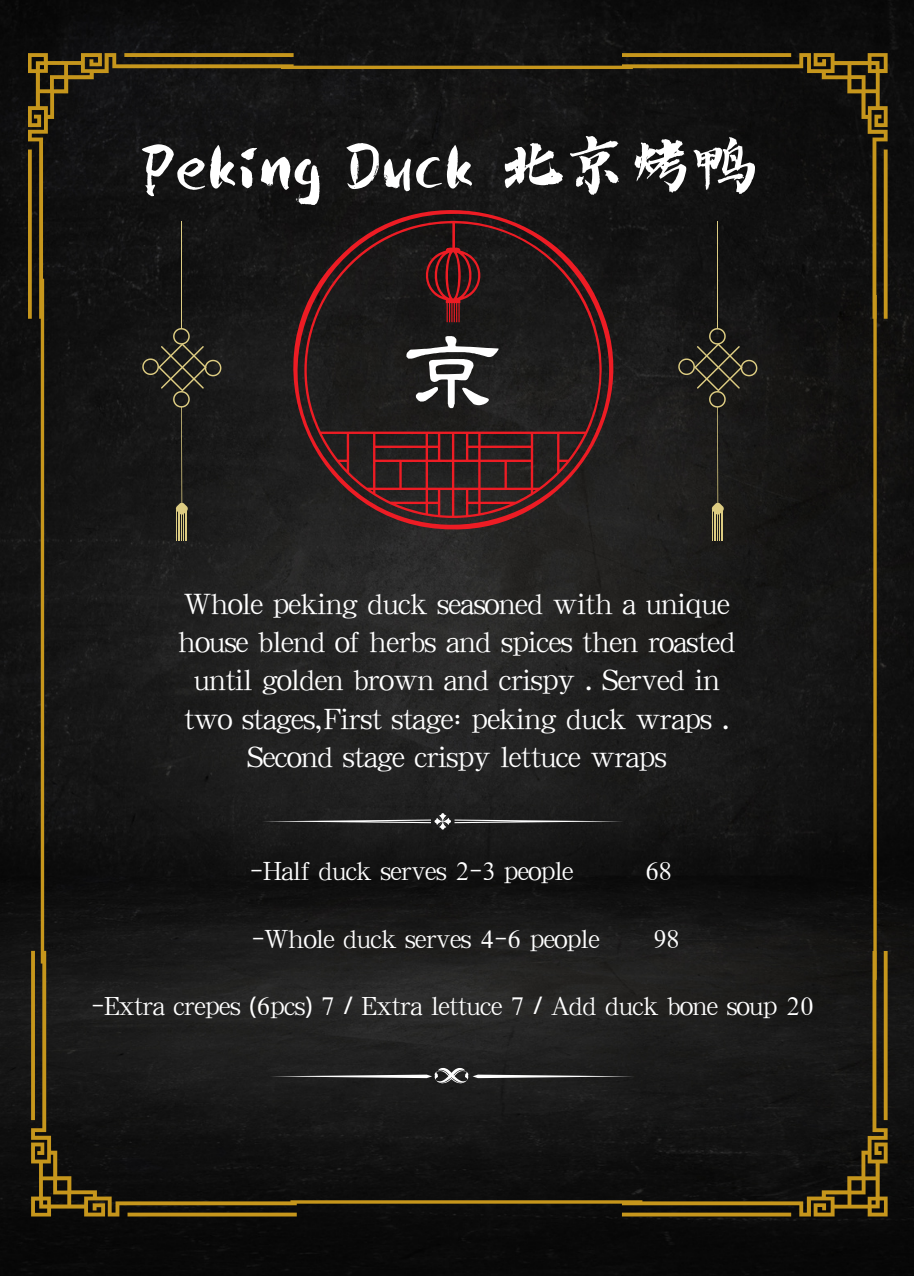
<style>
.page{position:relative;width:914px;height:1276px;background:#fff}
.page>*{position:absolute;margin:0;border:0;box-sizing:border-box;transform-origin:0 0}
.t1{font:104.7px "Hellofont ID Xiao Li Shu";color:#fff}
.t2{font:66.45px "Canva Oriental Brush";color:#fff}
.t3{font:27.45px/38.1px "Hellofont ID Ke Song";color:#fff;text-align:center}
.t4{font:24.3px "Hellofont ID Ke Song";color:#fff}
.s1{font-family:"Noto Sans"}
</style>
<div class="page">
<img style="left:0;top:0;width:913px;height:1275px">
<svg style="left:31px;top:951px;width:265px;height:265px;background:#221f17"></svg>
<svg style="left:28px;top:53px;width:266px;height:265px;background:#1f1c13"></svg>
<svg style="left:622px;top:53px;width:265px;height:266px;background:#1c1911"></svg>
<svg style="left:622px;top:951px;width:265px;height:265px;background:#211e16"></svg>
<hr style="left:281px;top:66px;width:352px;height:3px;background:#c6961c">
<hr style="left:290px;top:1200px;width:352px;height:3px;background:#c6961c">
<hr style="left:41px;top:279px;width:3px;height:684px;background:#c6961c">
<hr style="left:873px;top:295px;width:3px;height:685px;background:#c6961c">
<svg style="left:262px;top:813px;width:362px;height:17px;background:#333"></svg>
<svg style="left:240px;top:176px;width:406px;height:381px;background:#2b1c1c"></svg>
<svg style="left:142px;top:328px;width:79px;height:80px;background:#2b2922"></svg>
<hr style="left:181px;top:407px;width:1px;height:96px;background:#ddcc82">
<svg style="left:174px;top:501px;width:15px;height:15px"></svg>
<hr style="left:176px;top:510px;width:1px;height:30px;background:#ddcc82">
<hr style="left:178px;top:510px;width:1px;height:30px;background:#ddcc82">
<hr style="left:180px;top:510px;width:1px;height:30px;background:#ddcc82">
<hr style="left:182px;top:510px;width:1px;height:30px;background:#ddcc82">
<hr style="left:183px;top:510px;width:1px;height:30px;background:#ddcc82">
<hr style="left:185px;top:510px;width:1px;height:30px;background:#ddcc82">
<hr style="left:187px;top:510px;width:1px;height:30px;background:#ddcc82">
<hr style="left:181px;top:221px;width:1px;height:108px;background:#ddcc82">
<svg style="left:678px;top:328px;width:79px;height:80px;background:#2c2a22"></svg>
<hr style="left:717px;top:407px;width:1px;height:96px;background:#ddcc82">
<svg style="left:710px;top:501px;width:15px;height:15px"></svg>
<hr style="left:712px;top:510px;width:1px;height:30px;background:#ddcc82">
<hr style="left:714px;top:510px;width:1px;height:30px;background:#ddcc82">
<hr style="left:716px;top:510px;width:1px;height:30px;background:#ddcc82">
<hr style="left:717px;top:510px;width:1px;height:30px;background:#ddcc82">
<hr style="left:719px;top:510px;width:1px;height:30px;background:#ddcc82">
<hr style="left:721px;top:510px;width:1px;height:30px;background:#ddcc82">
<hr style="left:722px;top:510px;width:1px;height:30px;background:#ddcc82">
<hr style="left:717px;top:221px;width:1px;height:108px;background:#ddcc82">
<svg style="left:269px;top:1068px;width:366px;height:15px;background:#3e3e3e"></svg>
<p class="t2" style="left:142px;top:137px;width:616px">Peking Duck 北京烤鸭</p>
<p class="t1" style="left:400px;top:304px;width:106px">京</p>
<p class="t3" style="left:178px;top:584px;width:558px">Whole peking duck seasoned with a unique house blend of herbs and spices then roasted until golden brown and crispy . Served in two stages,First stage: peking duck wraps .<br>Second stage crispy lettuce wraps</p>
<p class="t4" style="left:250px;top:854px;width:325px">-Half duck serves 2-3 people</p>
<p class="t4" style="left:645px;top:854px;width:28px">68</p>
<p class="t4" style="left:252px;top:922px;width:349px">-Whole duck serves 4-6 people</p>
<p class="t4" style="left:653px;top:922px;width:27px">98</p>
<p class="t4" style="left:91px;top:990px;width:724px">-Extra crepes <span class="s1">(</span>6pcs<span class="s1">)</span> 7 <span class="s1">/</span> Extra lettuce 7 <span class="s1">/</span> Add duck bone soup 20</p>
</div>
